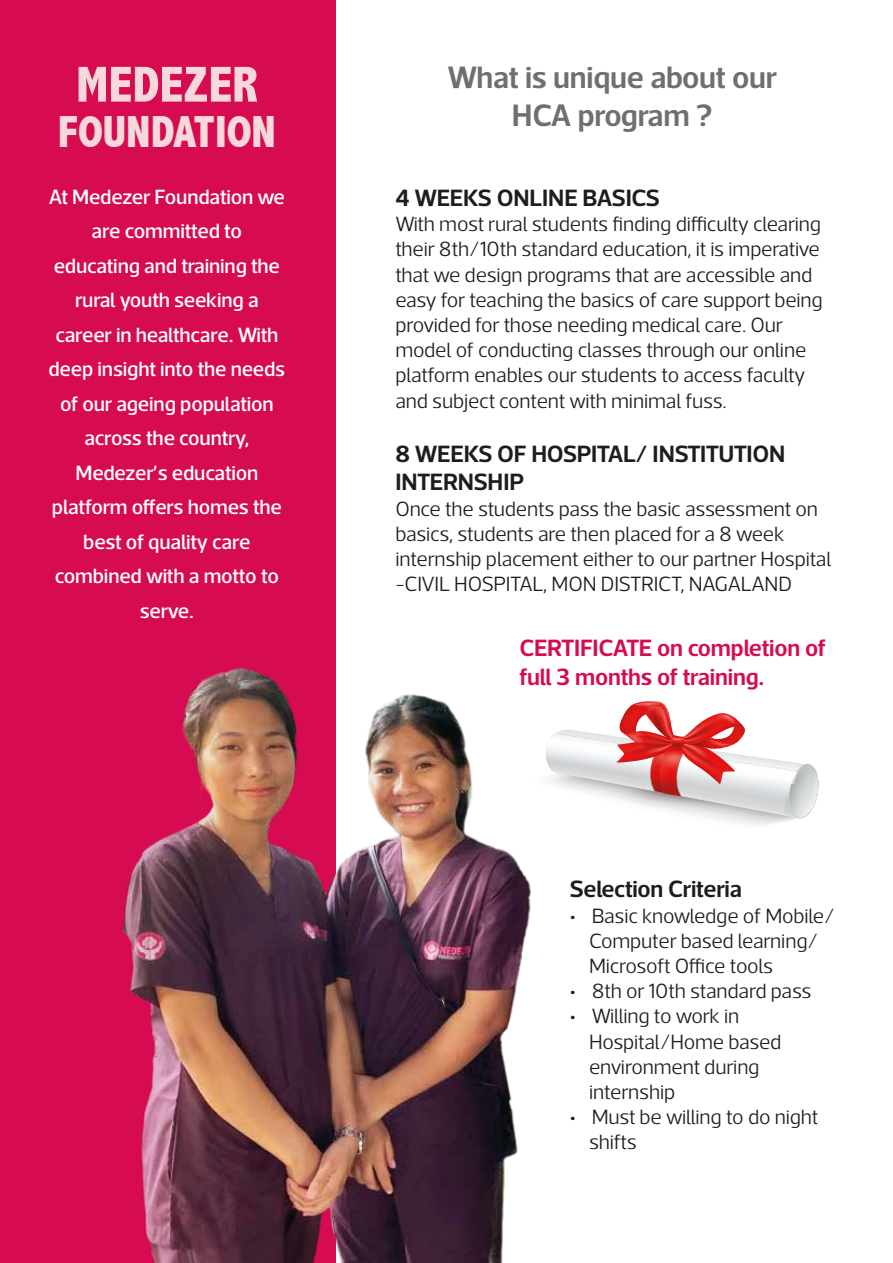
<style>
.page{position:relative;width:893px;height:1263px;background:#fff}
.page>*{position:absolute;margin:0;border:0;box-sizing:border-box;transform-origin:0 0}
.t1{font:800 condensed 51px "Abadi";color:#f7d9db}
.t2{font:800 condensed 45px "Abadi";color:#f7d9db}
.t3{font:600 31.5px/37.8px "Acto";letter-spacing:-.01em;color:#706f6f;text-align:center}
.t4{font:600 24px/28.8px "Acto";letter-spacing:-.01em;color:#1d1d1b}
.t5{font:600 24px/28.8px "Acto";letter-spacing:-.01em;color:#d60b52}
.t6{font:300 21px/25.2px "Acto";letter-spacing:-.01em;color:#1d1d1b}
.t7{font:500 21px/34.5px "Acto";letter-spacing:-.01em;color:#fff;text-align:center}
</style>
<div class="page">
<div style="left:0;top:0;width:335px;height:1263px;background:#d60b52"></div>
<img style="left:122px;top:664px;width:409px;height:599px">
<svg style="left:526px;top:701px;width:293px;height:136px"></svg>
<h1 class="t1" style="left:76px;top:55px;width:183px">MEDEZER</h1>
<h2 class="t2" style="left:58px;top:106px;width:220px">FOUNDATION</h2>
<h3 class="t3" style="left:447px;top:58px;width:331px">What is unique about our<br>HCA program ?</h3>
<p class="t7" style="left:49px;top:179px;width:238px">At Medezer Foundation we are committed to educating and training the rural youth seeking a career in healthcare. With deep insight into the needs of our ageing population across the country,<br>Medezer’s education platform offers homes the best of quality care combined with a motto to serve.</p>
<p class="t4" style="left:395px;top:183px;width:266px">4 WEEKS ONLINE BASICS</p>
<p class="t6" style="left:395px;top:211px;width:429px">With most rural students finding difficulty clearing their 8th/10th standard education, it is imperative that we design programs that are accessible and easy for teaching the basics of care support being provided for those needing medical care. Our model of conducting classes through our online platform enables our students to access faculty and subject content with minimal fuss.</p>
<p class="t4" style="left:395px;top:438px;width:391px">8 WEEKS OF HOSPITAL/ INSTITUTION<br>INTERNSHIP</p>
<p class="t6" style="left:395px;top:496px;width:438px">Once the students pass the basic assessment on basics, students are then placed for a 8 week internship placement either to our partner Hospital -CIVIL HOSPITAL, MON DISTRICT, NAGALAND</p>
<p class="t5" style="left:519px;top:633px;width:308px">CERTIFICATE on completion of full 3 months of training.</p>
<p class="t4" style="left:570px;top:874px;width:174px">Selection Criteria</p>
<p class="t6" style="left:589px;top:903px;width:247px;text-indent:-19px">• Basic knowledge of Mobile/<br>Computer based learning/<br>Microsoft Office tools</p>
<p class="t6" style="left:570px;top:978px;width:243px">• 8th or 10th standard pass</p>
<p class="t6" style="left:589px;top:1003px;width:194px;text-indent:-19px">• Willing to work in<br>Hospital/Home based environment during internship</p>
<p class="t6" style="left:589px;top:1104px;width:231px;text-indent:-19px">• Must be willing to do night shifts</p>
</div>
